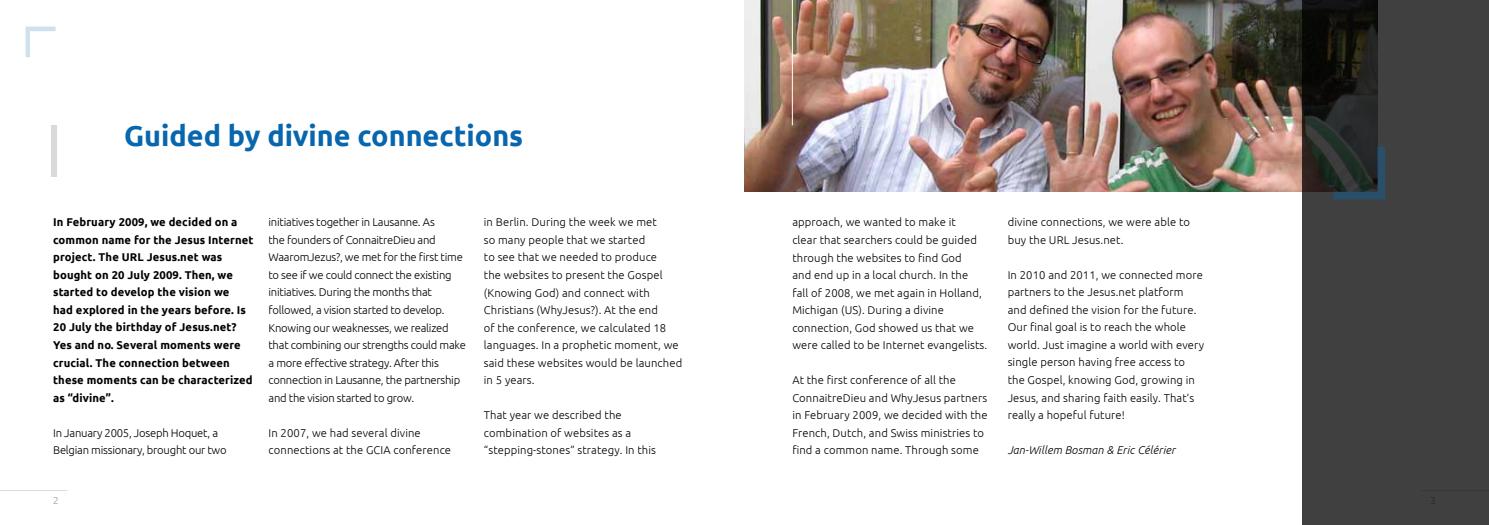
<style>
.page{position:relative;width:1489px;height:525px;background:#fff}
.page>*{position:absolute;margin:0;border:0;box-sizing:border-box;transform-origin:0 0}
.t1{font:300 73.75px "Ubuntu";color:#dadada}
.t2{font:700 28.75px "Ubuntu";color:#0866ae}
.t3{font:300 11.25px/17.5px "Ubuntu";letter-spacing:.01em;color:#000}
.t4{font:300 11.25px/17.5px "Ubuntu";letter-spacing:-.02em;color:#000}
.t5{font:700 11.25px/17.5px "Ubuntu";letter-spacing:.01em;color:#000}
.t6{font:italic 300 11.25px "Ubuntu";letter-spacing:.01em;color:#000}
.t7{font:300 10px "Ubuntu";color:#9d9d9c}
</style>
<div class="page">
<svg style="left:26px;top:27px;width:30px;height:30px"></svg>
<hr style="left:0;top:490px;width:67px;height:1px;background:#dadada">
<img style="left:744px;top:0;width:558px;height:191px">
<svg style="left:1302px;top:0;width:186px;height:524px;background:#3a3b3a"></svg>
<svg style="left:1333px;top:146px;width:51px;height:53px;background:#27353a"></svg>
<hr style="left:792px;top:0;width:1px;height:125px;background:#fff">
<h1 class="t1" style="left:45px;top:106px;width:20px">I</h1>
<h2 class="t2" style="left:124px;top:119px;width:400px">Guided by divine connections</h2>
<p class="t5" style="left:53px;top:213px;width:202px">In February 2009, we decided on a common name for the Jesus Internet project. The URL Jesus.net was bought on 20 July 2009. Then, we started to develop the vision we<br>had explored in the years before. Is<br>20 July the birthday of Jesus.net?<br>Yes and no. Several moments were crucial. The connection between these moments can be characterized as “divine”.</p>
<p class="t4" style="left:53px;top:423px;width:175px">In January 2005, Joseph Hoquet, a<br>Belgian missionary, brought our two</p>
<p class="t4" style="left:268px;top:213px;width:199px">initiatives together in Lausanne. As<br>the founders of ConnaitreDieu and WaaromJezus?, we met for the first time to see if we could connect the existing initiatives. During the months that followed, a vision started to develop.<br>Knowing our weaknesses, we realized that combining our strengths could make a more effective strategy. After this connection in Lausanne, the partnership and the vision started to grow.</p>
<p class="t3" style="left:268px;top:423px;width:184px">In 2007, we had several divine connections at the GCIA conference</p>
<p class="t7" style="left:53px;top:494px;width:7px">2</p>
<p class="t3" style="left:484px;top:213px;width:200px">in Berlin. During the week we met<br>so many people that we started<br>to see that we needed to produce<br>the websites to present the Gospel (Knowing God) and connect with<br>Christians (WhyJesus?). At the end<br>of the conference, we calculated 18 languages. In a prophetic moment, we said these websites would be launched in 5 years.</p>
<p class="t3" style="left:484px;top:406px;width:174px">That year we described the combination of websites as a “stepping-stones” strategy. In this</p>
<p class="t3" style="left:792px;top:213px;width:196px">approach, we wanted to make it<br>clear that searchers could be guided through the websites to find God<br>and end up in a local church. In the<br>fall of 2008, we met again in Holland, Michigan (US). During a divine connection, God showed us that we were called to be Internet evangelists.</p>
<p class="t3" style="left:792px;top:371px;width:197px">At the first conference of all the ConnaitreDieu and WhyJesus partners in February 2009, we decided with the French, Dutch, and Swiss ministries to find a common name. Through some</p>
<p class="t3" style="left:1007px;top:213px;width:184px">divine connections, we were able to buy the URL Jesus.net.</p>
<p class="t3" style="left:1007px;top:266px;width:198px">In 2010 and 2011, we connected more partners to the Jesus.net platform and defined the vision for the future.<br>Our final goal is to reach the whole world. Just imagine a world with every single person having free access to the Gospel, knowing God, growing in Jesus, and sharing faith easily. That’s really a hopeful future!</p>
<p class="t6" style="left:1007px;top:443px;width:169px">Jan-Willem Bosman &amp; Eric Célérier</p>
</div>
